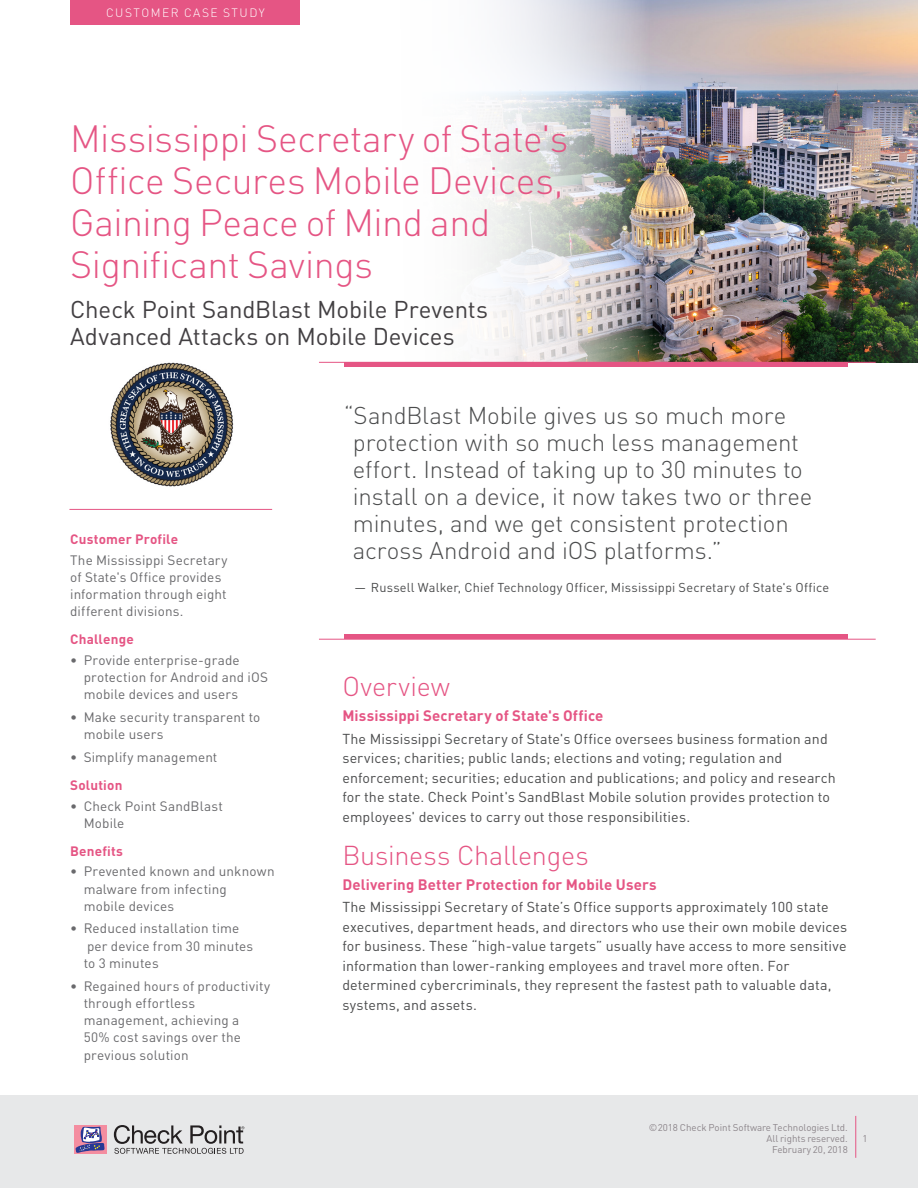
<style>
.page{position:relative;width:918px;height:1188px;background:#fff}
.page>*{position:absolute;margin:0;border:0;box-sizing:border-box;transform-origin:0 0}
.Heading{font:300 37.5px/42px "DINOT";letter-spacing:-.01em;color:#e55584}
.Section_Title{font:300 27px "DINOT";letter-spacing:-.005em;color:#e55584}
.Quote__inside{font:300 24px/27px "DINOT";letter-spacing:-.005em;color:#4b4c4d}
.Sub-heading{font:24px/27px "DINOT";letter-spacing:-.005em;color:#423f42}
.Sub-title{font:700 15px "DINOT";letter-spacing:.01em;color:#e55584}
.Body{font:14.25px/19.5px "DINOT";letter-spacing:.01em;color:#4b4c4d}
.Sidebar_bullet{font:13.5px/17.2px "DINOT";letter-spacing:.01em;color:#69696c}
.Sidebar_bullet_heade{font:700 13.5px "DINOT";letter-spacing:.015em;color:#e55584}
.Credit_line_inside_p{font:12.75px "DINOT";letter-spacing:.015em;color:#4b4c4d}
.t1{font:300 12px "DINOT";letter-spacing:.13em;color:#fff}
.t2{font:9.75px/11.2px "DINOT";color:#8c858a;text-align:right}
</style>
<div class="page">
<div style="left:0;top:1095px;width:918px;height:93px;background:#e7e8e9"></div>
<svg style="left:75px;top:1125px;width:32px;height:29px"></svg>
<svg style="left:75px;top:1127px;width:30px;height:26px"></svg>
<svg style="left:114px;top:1125px;width:130px;height:29px"></svg>
<hr style="left:856px;top:1116px;width:1px;height:42px;background:#e55584">
<img style="left:338px;top:0;width:580px;height:362px">
<hr style="left:69px;top:509px;width:203px;height:1px;background:#e55584">
<hr style="left:319px;top:639px;width:557px;height:1px;background:#e55584">
<div style="left:344px;top:634px;width:504px;height:5px;background:#e55584"></div>
<hr style="left:319px;top:362px;width:557px;height:1px;background:#e55584">
<div style="left:344px;top:362px;width:504px;height:5px;background:#e55584"></div>
<img style="left:110px;top:362px;width:124px;height:125px">
<div style="left:71px;top:0;width:229px;height:25px;background:#e55584"></div>
<p class="t1" style="left:106px;top:5px;width:160px">CUSTOMER CASE STUDY</p>
<p class="Heading" style="left:70px;top:117px;width:500px">Mississippi Secretary of State's<br>Office Secures Mobile Devices,<br>Gaining Peace of Mind and<br>Significant Savings</p>
<p class="Sub-heading" style="left:70px;top:296px;width:419px">Check Point SandBlast Mobile Prevents<br>Advanced Attacks on Mobile Devices</p>
<p class="Sidebar_bullet_heade" style="left:70px;top:530px;width:110px">Customer Profile</p>
<p class="Sidebar_bullet" style="left:70px;top:551px;width:159px">The Mississippi Secretary of State's Office provides information through eight different divisions.</p>
<p class="Sidebar_bullet_heade" style="left:70px;top:631px;width:65px">Challenge</p>
<p class="Sidebar_bullet" style="left:84px;top:651px;width:186px;text-indent:-14px">• Provide enterprise-grade protection for Android and iOS mobile devices and users</p>
<p class="Sidebar_bullet" style="left:84px;top:708px;width:178px;text-indent:-14px">• Make security transparent to mobile users</p>
<p class="Sidebar_bullet" style="left:70px;top:748px;width:149px">• Simplify management</p>
<p class="Sidebar_bullet_heade" style="left:70px;top:776px;width:54px">Solution</p>
<p class="Sidebar_bullet" style="left:84px;top:797px;width:141px;text-indent:-14px">• Check Point SandBlast<br>Mobile</p>
<p class="Sidebar_bullet_heade" style="left:70px;top:842px;width:54px">Benefits</p>
<p class="Sidebar_bullet" style="left:84px;top:863px;width:192px;text-indent:-14px">• Prevented known and unknown malware from infecting<br>mobile devices</p>
<p class="Sidebar_bullet" style="left:84px;top:920px;width:171px;text-indent:-14px">• Reduced installation time per device from 30 minutes to 3 minutes</p>
<p class="Sidebar_bullet" style="left:84px;top:977px;width:188px;text-indent:-14px">• Regained hours of productivity through effortless management, achieving a<br>50% cost savings over the previous solution</p>
<p class="Quote__inside" style="left:353px;top:401px;width:461px;text-indent:-9px">“SandBlast Mobile gives us so much more protection with so much less management effort. Instead of taking up to 30 minutes to install on a device, it now takes two or three minutes, and we get consistent protection across Android and iOS platforms.”</p>
<p class="Credit_line_inside_p" style="left:355px;top:579px;width:476px">— Russell Walker, Chief Technology Officer, Mississippi Secretary of State's Office</p>
<p class="Section_Title" style="left:342px;top:670px;width:109px">Overview</p>
<p class="Sub-title" style="left:342px;top:706px;width:263px">Mississippi Secretary of State's Office</p>
<p class="Body" style="left:342px;top:729px;width:495px">The Mississippi Secretary of State's Office oversees business formation and services; charities; public lands; elections and voting; regulation and enforcement; securities; education and publications; and policy and research for the state. Check Point's SandBlast Mobile solution provides protection to employees' devices to carry out those responsibilities.</p>
<p class="Section_Title" style="left:342px;top:838px;width:248px">Business Challenges</p>
<p class="Sub-title" style="left:342px;top:874px;width:316px">Delivering Better Protection for Mobile Users</p>
<p class="Body" style="left:342px;top:897px;width:506px">The Mississippi Secretary of State’s Office supports approximately 100 state executives, department heads, and directors who use their own mobile devices for business. These “high-value targets” usually have access to more sensitive information than lower-ranking employees and travel more often. For determined cybercriminals, they represent the fastest path to valuable data, systems, and assets.</p>
<p class="t2" style="left:649px;top:1121px;width:200px">©2018 Check Point Software Technologies Ltd.<br>All rights reserved.<br>February 20, 2018</p>
<p class="t2" style="left:863px;top:1132px;width:7px">1</p>
</div>
